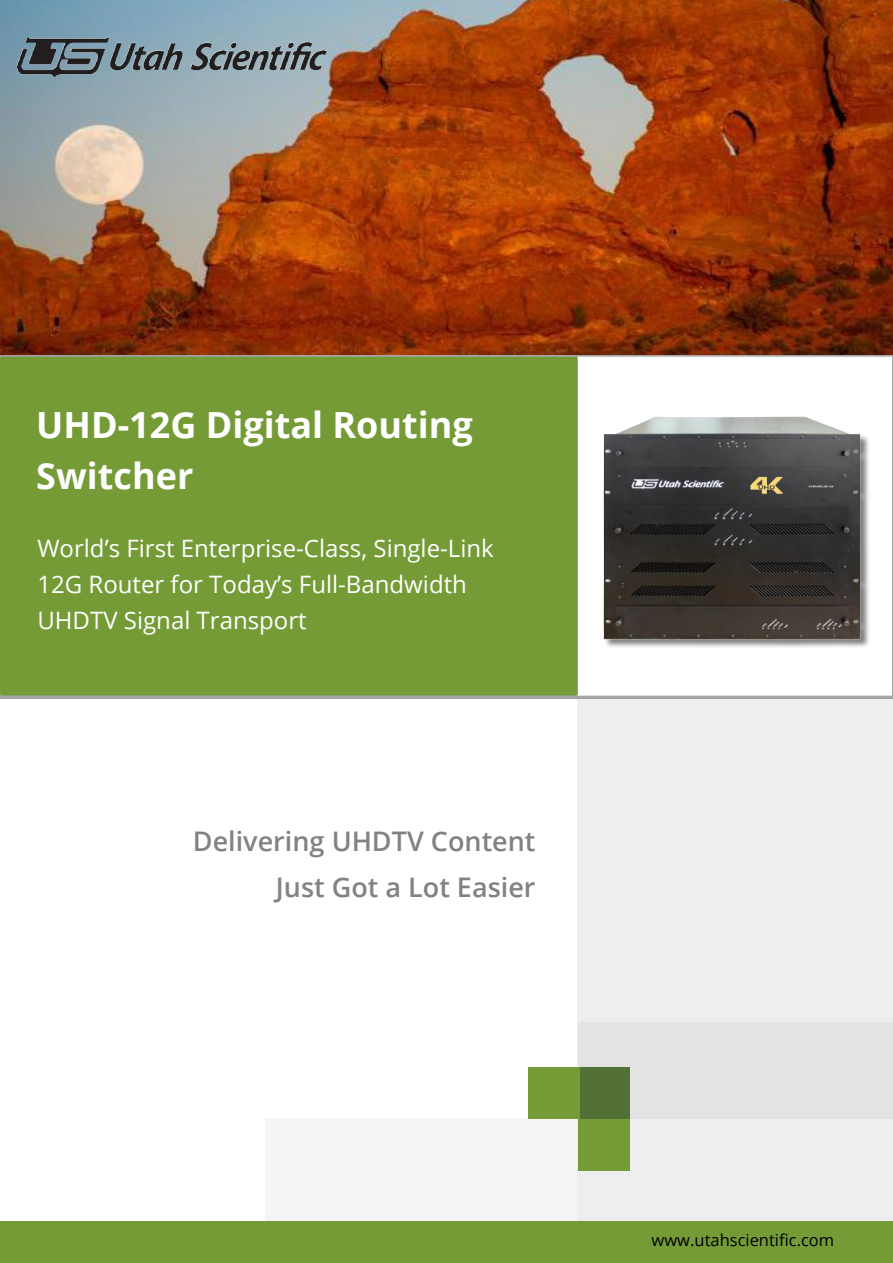
<style>
.page{position:relative;width:893px;height:1263px;background:#fff}
.page>*{position:absolute;margin:0;border:0;box-sizing:border-box;transform-origin:0 0}
.t1{font:700 36px/51px "Open Sans";color:#fff}
.t2{font:600 27px/46.5px "Open Sans";color:#828282;text-align:right}
.t3{font:24px/36px "Open Sans";color:#fff}
.t4{font:16.5px "Open Sans";color:#000}
</style>
<div class="page">
<div style="left:265px;top:1119px;width:313px;height:102px;background:#f5f5f5"></div>
<div style="left:578px;top:698px;width:315px;height:523px;background:#eee"></div>
<div style="left:2px;top:358px;width:574px;height:336px;background:#759b37"></div>
<div style="left:0;top:357px;width:578px;height:338px;border:3px solid #759b37"></div>
<div style="left:0;top:1221px;width:893px;height:42px;background:#759b37"></div>
<div style="left:579px;top:1022px;width:314px;height:97px;background:#e3e3e3"></div>
<div style="left:579px;top:1068px;width:51px;height:51px;background:#537137"></div>
<div style="left:528px;top:1068px;width:51px;height:51px;background:#759b37"></div>
<div style="left:579px;top:1119px;width:51px;height:51px;background:#759b37"></div>
<img style="left:0;top:1px;width:893px;height:353px">
<img style="left:12px;top:35px;width:317px;height:43px">
<img style="left:603px;top:416px;width:266px;height:231px">
<h1 class="t1" style="left:36px;top:398px;width:438px">UHD-12G Digital Routing<br>Switcher</h1>
<p class="t3" style="left:37px;top:529px;width:458px">World’s First Enterprise-Class, Single-Link<br>12G Router for Today’s Full-Bandwidth<br>UHDTV Signal Transport</p>
<p class="t2" style="left:193px;top:817px;width:344px">Delivering UHDTV Content<br>Just Got a Lot Easier</p>
<p class="t4" style="left:652px;top:1229px;width:184px">www.utahscientific.com</p>
</div>
